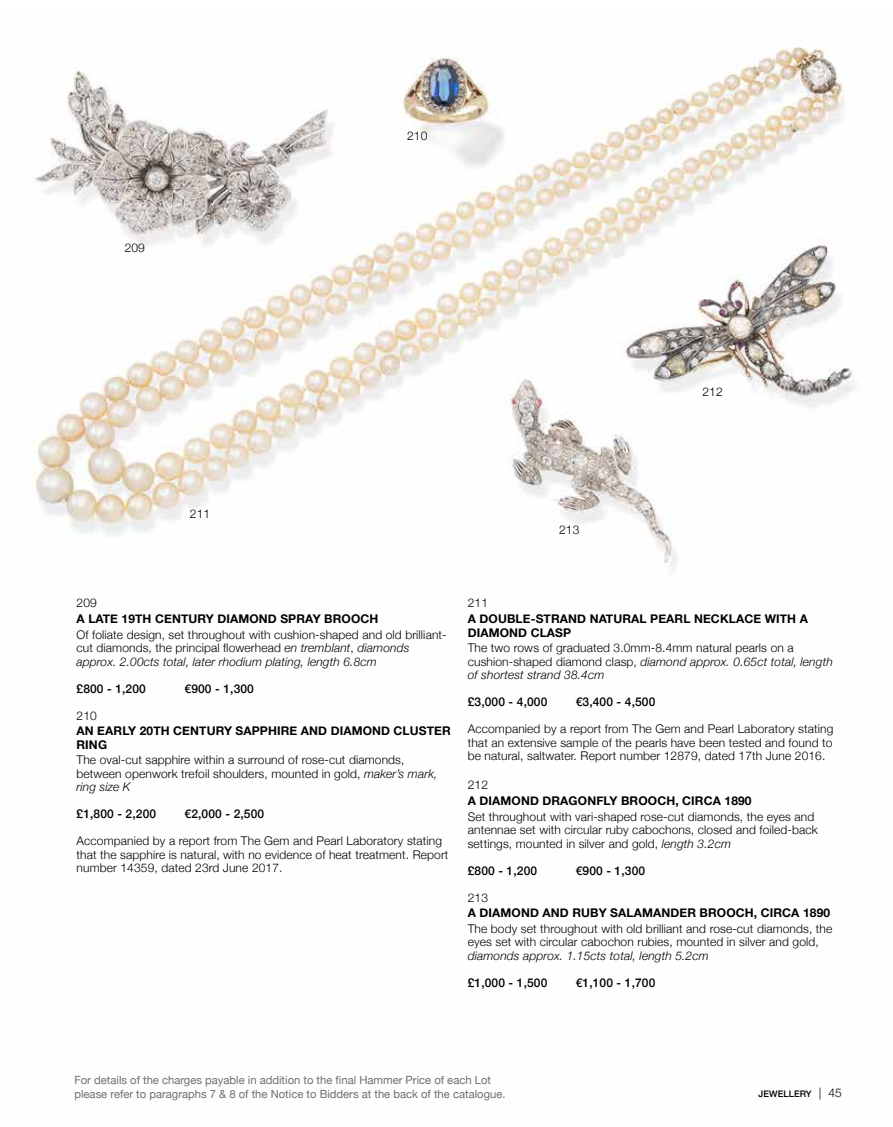
<style>
.page{position:relative;width:893px;height:1127px;background:#fff}
.page>*{position:absolute;margin:0;border:0;box-sizing:border-box;transform-origin:0 0}
.t1{font:300 12px/13.5px "Helvetica Neue";letter-spacing:.01em;color:#000}
.t2{font:700 12px/13.5px "Helvetica Neue";letter-spacing:.01em;color:#000}
.t3{font:500 12px "Helvetica Neue";letter-spacing:.01em;color:#000}
.t4{font:italic 300 12px "Helvetica Neue";letter-spacing:.01em;color:#000}
.t5{font:11.25px/13.5px "Helvetica Neue";color:#6f6f6f}
.t6{font:500 9px "Helvetica Neue";letter-spacing:.01em;color:#000}
.s1{font-style:italic}
.s2{font-weight:300;font-size:12px}
</style>
<div class="page">
<img style="left:33px;top:47px;width:823px;height:523px">
<p class="t1" style="left:125px;top:240px;width:22px">209</p>
<p class="t1" style="left:407px;top:129px;width:22px">210</p>
<p class="t1" style="left:702px;top:384px;width:22px">212</p>
<p class="t1" style="left:190px;top:506px;width:22px">211</p>
<p class="t1" style="left:559px;top:522px;width:22px">213</p>
<p class="t1" style="left:77px;top:595px;width:22px">209</p>
<p class="t2" style="left:77px;top:612px;width:303px">A LATE 19TH CENTURY DIAMOND SPRAY BROOCH</p>
<p class="t1" style="left:77px;top:627px;width:372px">Of foliate design, set throughout with cushion-shaped and old brilliant&shy;cut diamonds, the principal flowerhead <span class="s1">en tremblant</span>, <span class="s1">diamonds approx. 2.00cts total, later rhodium plating, length 6.8cm</span></p>
<p class="t3" style="left:77px;top:679px;width:71px">£800 - 1,200</p>
<p class="t3" style="left:185px;top:679px;width:71px">€900 - 1,300</p>
<p class="t1" style="left:77px;top:708px;width:22px">210</p>
<p class="t2" style="left:77px;top:724px;width:376px">AN EARLY 20TH CENTURY SAPPHIRE AND DIAMOND CLUSTER<br>RING</p>
<p class="t1" style="left:77px;top:752px;width:362px">The oval-cut sapphire within a surround of rose-cut diamonds, between openwork trefoil shoulders, mounted in gold, <span class="s1">maker’s mark, ring size K</span></p>
<p class="t3" style="left:77px;top:804px;width:81px">£1,800 - 2,200</p>
<p class="t3" style="left:185px;top:804px;width:81px">€2,000 - 2,500</p>
<p class="t1" style="left:77px;top:833px;width:373px">Accompanied by a report from The Gem and Pearl Laboratory stating that the sapphire is natural, with no evidence of heat treatment. Report number 14359, dated 23rd June 2017.</p>
<p class="t1" style="left:468px;top:595px;width:22px">211</p>
<p class="t2" style="left:468px;top:612px;width:342px">A DOUBLE-STRAND NATURAL PEARL NECKLACE WITH A<br>DIAMOND CLASP</p>
<p class="t1" style="left:468px;top:640px;width:366px">The two rows of graduated 3.0mm-8.4mm natural pearls on a cushion-shaped diamond clasp, <span class="s1">diamond approx. 0.65ct total, length of shortest strand 38.4cm</span></p>
<p class="t3" style="left:468px;top:692px;width:81px">£3,000 - 4,000</p>
<p class="t3" style="left:576px;top:692px;width:81px">€3,400 - 4,500</p>
<p class="t1" style="left:468px;top:721px;width:367px;text-align:justify">Accompanied by a report from The Gem and Pearl Laboratory stating that an extensive sample of the pearls have been tested and found to be natural, saltwater. Report number 12879, dated 17th June 2016.</p>
<p class="t1" style="left:468px;top:777px;width:22px">212</p>
<p class="t2" style="left:468px;top:794px;width:285px">A DIAMOND DRAGONFLY BROOCH, CIRCA 1890</p>
<p class="t1" style="left:468px;top:809px;width:352px">Set throughout with vari-shaped rose-cut diamonds, the eyes and antennae set with circular ruby cabochons, closed and foiled-back settings, mounted in silver and gold, <span class="s1">length 3.2cm</span></p>
<p class="t3" style="left:468px;top:860px;width:71px">£800 - 1,200</p>
<p class="t3" style="left:576px;top:860px;width:71px">€900 - 1,300</p>
<p class="t1" style="left:468px;top:890px;width:22px">213</p>
<p class="t2" style="left:468px;top:906px;width:364px">A DIAMOND AND RUBY SALAMANDER BROOCH, CIRCA 1890</p>
<p class="t1" style="left:468px;top:921px;width:366px">The body set throughout with old brilliant and rose-cut diamonds, the eyes set with circular cabochon rubies, mounted in silver and gold,</p>
<p class="t4" style="left:468px;top:946px;width:243px">diamonds approx. 1.15cts total, length 5.2cm</p>
<p class="t3" style="left:468px;top:973px;width:81px">£1,000 - 1,500</p>
<p class="t3" style="left:576px;top:973px;width:81px">€1,100 - 1,700</p>
<p class="t5" style="left:74px;top:1074px;width:433px">For details of the charges payable in addition to the final Hammer Price of each Lot please refer to paragraphs 7 &amp; 8 of the Notice to Bidders at the back of the catalogue.</p>
<p class="t6" style="left:759px;top:1087px;width:85px">JEWELLERY <span class="s2">| 45</span></p>
</div>
